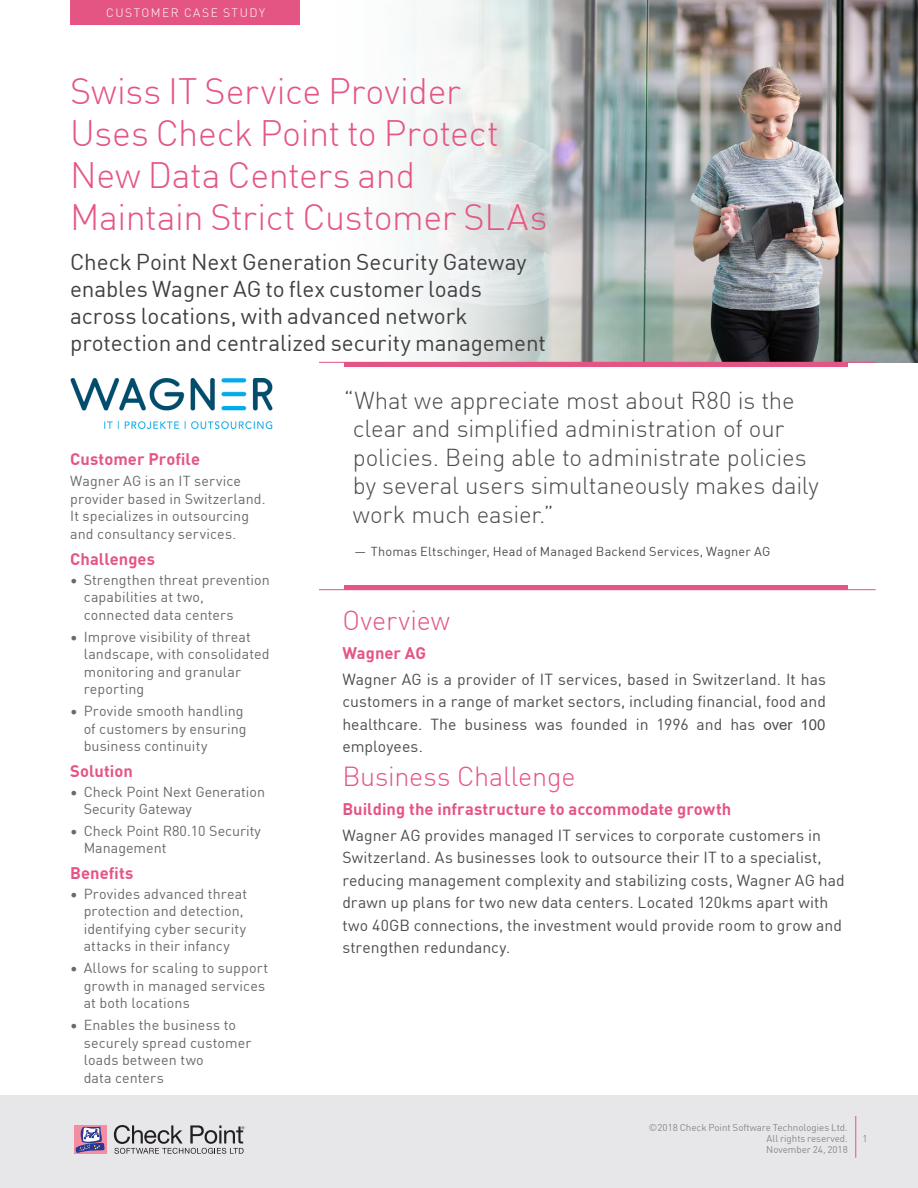
<style>
.page{position:relative;width:918px;height:1188px;background:#fff}
.page>*{position:absolute;margin:0;border:0;box-sizing:border-box;transform-origin:0 0}
.Heading{font:300 36px/42px "DIN Pro";letter-spacing:-.01em;color:#e55584}
.Body{font:300 27px "DIN Pro";letter-spacing:-.005em;color:#e55584}
.Section_Title{font:300 27px "DIN Pro";color:#e55584}
.Quote__inside{font:300 24px/28.5px "DIN Pro";letter-spacing:-.005em;color:#4b4c4d}
.Heading-2{font:22.5px/27px "DIN Pro";letter-spacing:-.005em;color:#423f42}
.Sub-title{font:700 16.5px "DIN Pro";letter-spacing:.005em;color:#e55584}
.Sidebar_bullet_heade{font:700 16.5px "DIN Pro";letter-spacing:.005em;color:#e55584}
.Body-2{font:15.75px/22.5px "DIN Pro";letter-spacing:.005em;color:#4b4c4d}
.Sidebar_bullet{font:14.25px/17.5px "DIN Pro";letter-spacing:.01em;color:#69696c}
.Credit_line_inside_p{font:12.75px "DIN Pro";letter-spacing:.015em;color:#4b4c4d}
.t1{font:300 12px "DIN Pro";letter-spacing:.13em;color:#fff}
.t2{font:9.75px/11.2px "DIN Pro";color:#8c858a;text-align:justify}
.s1{font-family:"Arial";font-size:15px}
</style>
<div class="page">
<div style="left:0;top:1095px;width:918px;height:93px;background:#e7e7e9"></div>
<svg style="left:75px;top:1125px;width:32px;height:29px"></svg>
<svg style="left:75px;top:1127px;width:30px;height:26px"></svg>
<svg style="left:114px;top:1125px;width:130px;height:29px"></svg>
<hr style="left:856px;top:1116px;width:1px;height:42px;background:#e55584">
<img style="left:339px;top:0;width:579px;height:363px">
<hr style="left:319px;top:589px;width:557px;height:1px;background:#e55584">
<div style="left:344px;top:585px;width:504px;height:5px;background:#e55584"></div>
<hr style="left:319px;top:362px;width:557px;height:1px;background:#e55584">
<div style="left:344px;top:362px;width:504px;height:5px;background:#e55584"></div>
<img style="left:70px;top:379px;width:202px;height:49px">
<div style="left:71px;top:0;width:229px;height:25px;background:#e55584"></div>
<p class="t1" style="left:106px;top:3px;width:160px">CUSTOMER CASE STUDY</p>
<p class="Heading" style="left:70px;top:67px;width:479px">Swiss IT Service Provider<br>Uses Check Point to Protect<br>New Data Centers and<br>Maintain Strict Customer SLAs</p>
<p class="Heading-2" style="left:70px;top:247px;width:477px">Check Point Next Generation Security Gateway enables Wagner AG to flex customer loads across locations, with advanced network protection and centralized security management</p>
<p class="Quote__inside" style="left:353px;top:384px;width:468px;text-indent:-9px">“What we appreciate most about R80 is the clear and simplified administration of our policies. Being able to administrate policies by several users simultaneously makes daily work much easier.”</p>
<p class="Credit_line_inside_p" style="left:355px;top:542px;width:417px">— Thomas Eltschinger, Head of Managed Backend Services, Wagner AG</p>
<p class="Sidebar_bullet_heade" style="left:70px;top:447px;width:131px">Customer Profile</p>
<p class="Sidebar_bullet" style="left:70px;top:471px;width:197px">Wagner AG is an IT service provider based in Switzerland.<br>It specializes in outsourcing and consultancy services.</p>
<p class="Sidebar_bullet_heade" style="left:70px;top:546px;width:86px">Challenges</p>
<p class="Sidebar_bullet" style="left:84px;top:570px;width:188px;text-indent:-14px">• Strengthen threat prevention capabilities at two, connected data centers</p>
<p class="Sidebar_bullet" style="left:84px;top:627px;width:187px;text-indent:-14px">• Improve visibility of threat landscape, with consolidated monitoring and granular reporting</p>
<p class="Sidebar_bullet" style="left:84px;top:701px;width:164px;text-indent:-14px">• Provide smooth handling of customers by ensuring business continuity</p>
<p class="Sidebar_bullet_heade" style="left:70px;top:758px;width:64px">Solution</p>
<p class="Sidebar_bullet" style="left:84px;top:782px;width:183px;text-indent:-14px">• Check Point Next Generation<br>Security Gateway</p>
<p class="Sidebar_bullet" style="left:84px;top:821px;width:179px;text-indent:-14px">• Check Point R80.10 Security<br>Management</p>
<p class="Sidebar_bullet_heade" style="left:70px;top:860px;width:65px">Benefits</p>
<p class="Sidebar_bullet" style="left:84px;top:884px;width:165px;text-indent:-14px">• Provides advanced threat protection and detection, identifying cyber security attacks in their infancy</p>
<p class="Sidebar_bullet" style="left:84px;top:959px;width:186px;text-indent:-14px">• Allows for scaling to support growth in managed services at both locations</p>
<p class="Sidebar_bullet" style="left:84px;top:1016px;width:169px;text-indent:-14px">• Enables the business to securely spread customer loads between two<br>data centers</p>
<p class="Section_Title" style="left:342px;top:600px;width:109px">Overview</p>
<p class="Sub-title" style="left:342px;top:640px;width:85px">Wagner AG</p>
<p class="Body-2" style="left:342px;top:667px;width:485px;text-align:justify">Wagner AG is a provider of IT services, based in Switzerland. It has customers in a range of market sectors, including financial, food and healthcare. The business was founded in 1996 and has <span class="s1">over 100 </span>employees.</p>
<p class="Body" style="left:342px;top:756px;width:235px">Business Challenge</p>
<p class="Sub-title" style="left:342px;top:796px;width:391px">Building the infrastructure to accommodate growth</p>
<p class="Body-2" style="left:342px;top:823px;width:504px">Wagner AG provides managed IT services to corporate customers in Switzerland. As businesses look to outsource their IT to a specialist, reducing management complexity and stabilizing costs, Wagner AG had drawn up plans for two new data centers. Located 120kms apart with two 40GB connections, the investment would provide room to grow and strengthen redundancy.</p>
<p class="t2" style="left:766px;top:1121px;width:83px;text-indent:-118px">©2018 Check Point Software Technologies Ltd.<br>All rights reserved.<br>November 24, 2018</p>
<p class="t2" style="left:863px;top:1132px;width:7px">1</p>
</div>
